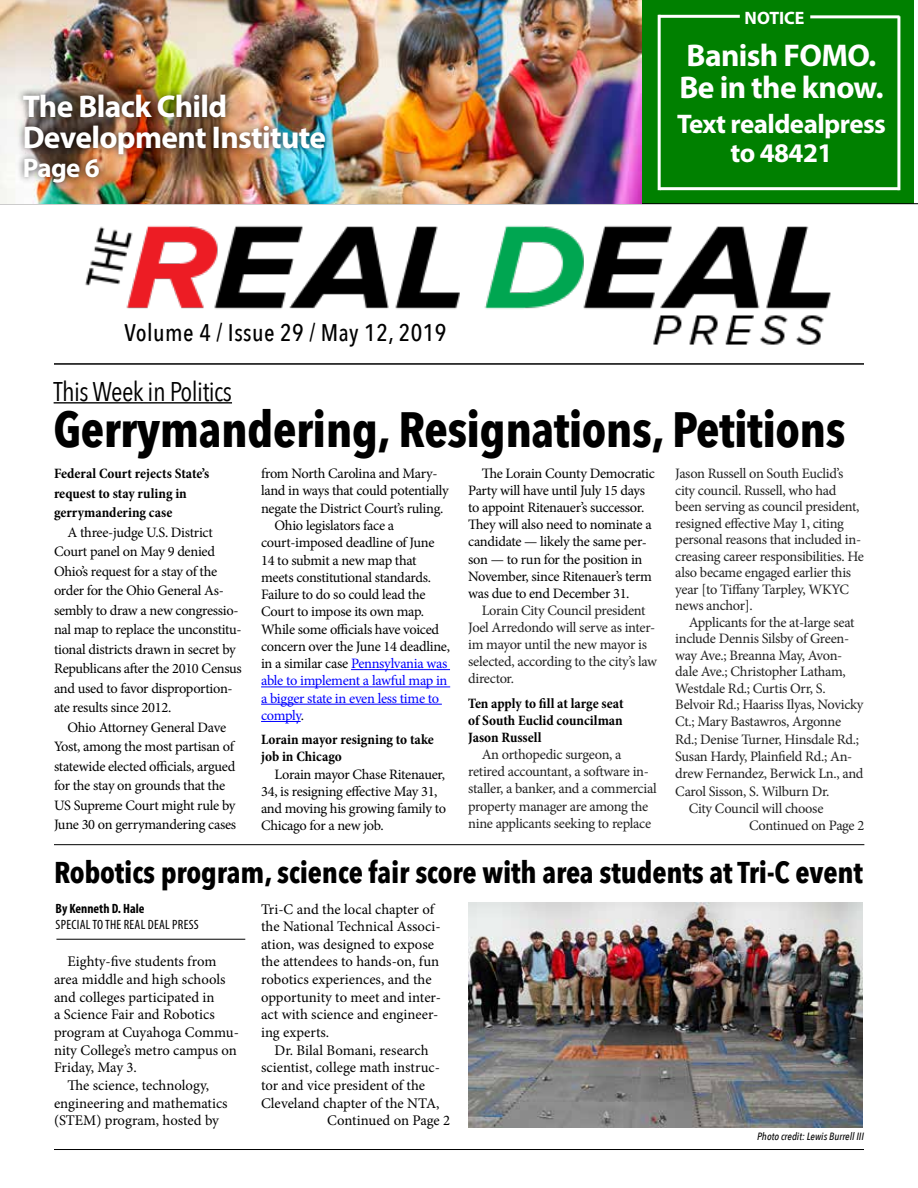
<style>
.page{position:relative;width:918px;height:1188px;background:#fff}
.page>*{position:absolute;margin:0;border:0;box-sizing:border-box;transform-origin:0 0}
.t1{font:700 49.5px "Avenir Next Condensed";letter-spacing:-.01em;color:#000}
.t2{font:700 31.5px/31.5px "Myriad Pro";letter-spacing:-.02em;color:#fff}
.t3{font:700 30px "Avenir Next Condensed";letter-spacing:-.005em;color:#000}
.t4{font:700 27px/28.5px "Myriad Pro";letter-spacing:-.02em;color:#fff;text-align:center}
.t5{font:27px "Avenir Next Condensed";letter-spacing:-.02em;color:#000}
.t6{font:500 24px "Avenir Next Condensed";letter-spacing:.02em;color:#000}
.t7{font:700 18px "Myriad Pro";color:#fff}
.t8{font:14.7px/17.7px "Minion Pro";color:#000}
.t9{font:14.4px/19.5px "Minion Pro";letter-spacing:-.02em;color:#000}
.t10{font:14.4px/17.1px "Minion Pro";letter-spacing:-.02em;color:#222}
.t11{font:700 condensed 14.4px/19.5px "Minion Pro";color:#000}
.t12{font:14.4px "Minion Pro";letter-spacing:-.02em;color:#00f}
.t13{font:condensed 13.5px "Myriad Pro";letter-spacing:.02em;color:#000}
.t14{font:700 condensed 13.5px "Myriad Pro";color:#000}
.t15{font:italic 500 10.5px "Avenir Next Condensed";color:#000}
.s1{color:#000}
</style>
<div class="page">
<hr style="left:351px;top:669px;width:99px;height:1px;background:#00f">
<hr style="left:261px;top:687px;width:189px;height:1px;background:#00f">
<hr style="left:261px;top:704px;width:181px;height:1px;background:#00f">
<hr style="left:261px;top:721px;width:40px;height:1px;background:#00f">
<img style="left:53px;top:204px;width:807px;height:141px">
<hr style="left:54px;top:363px;width:810px;height:2px;background:#000">
<div style="left:642px;top:0;width:272px;height:204px;background:#008000"></div>
<hr style="left:658px;top:15px;width:3px;height:175px;background:#fff">
<hr style="left:897px;top:16px;width:3px;height:174px;background:#fff">
<hr style="left:659px;top:15px;width:81px;height:3px;background:#fff">
<hr style="left:660px;top:187px;width:239px;height:3px;background:#fff">
<hr style="left:810px;top:15px;width:89px;height:3px;background:#fff">
<hr style="left:0;top:203px;width:918px;height:1px;background:#000">
<hr style="left:54px;top:402px;width:178px;height:2px;background:#000">
<hr style="left:54px;top:1149px;width:810px;height:1px;background:#000">
<hr style="left:54px;top:844px;width:810px;height:1px;background:#000">
<hr style="left:56px;top:939px;width:189px;height:1px;background:#000">
<img style="left:468px;top:903px;width:395px;height:225px">
<img style="left:0;top:0;width:642px;height:204px">
<div style="left:15px;top:87px;width:318px;height:103px;background:#000;opacity:.75"></div>
<h2 class="t2" style="left:23px;top:89px;width:305px">The Black Child<br>Development Institute</h2>
<h3 class="t4" style="left:23px;top:153px;width:79px">Page 6</h3>
<h3 class="t6" style="left:124px;top:318px;width:323px">Volume 4 / Issue 29 / May 12, 2019</h3>
<p class="t7" style="left:745px;top:6px;width:61px">NOTICE</p>
<h2 class="t2" style="left:679px;top:39px;width:206px">Banish FOMO.<br>Be in the know.</h2>
<h3 class="t4" style="left:677px;top:109px;width:210px">Text realdealpress to 48421</h3>
<h3 class="t5" style="left:54px;top:368px;width:180px">This Week in Politics</h3>
<h1 class="t1" style="left:54px;top:400px;width:793px">Gerrymandering, Resignations, Petitions</h1>
<p class="t11" style="left:54px;top:464px;width:157px">Federal Court rejects State’s request to stay ruling in gerrymandering case</p>
<p class="t9" style="left:54px;top:522px;width:189px;text-indent:13px">A three-judge U.S. District<br>Court panel on May 9 denied<br>Ohio’s request for a stay of the order for the Ohio General As&shy;sembly to draw a new congressio&shy;nal map to replace the unconstitu&shy;tional districts drawn in secret by<br>Republicans after the 2010 Census and used to favor disproportion&shy;ate results since 2012.</p>
<p class="t9" style="left:54px;top:717px;width:184px;text-indent:13px">Ohio Attorney General Dave<br>Yost, among the most partisan of statewide elected officials, argued for the stay on grounds that the<br>US Supreme Court might rule by<br>June 30 on gerrymandering cases</p>
<p class="t9" style="left:261px;top:464px;width:178px">from North Carolina and Mary-</p>
<p class="t9" style="left:261px;top:481px;width:189px">land in ways that could potentially</p>
<p class="t9" style="left:261px;top:498px;width:184px">negate the District Court’s ruling.</p>
<p class="t9" style="left:275px;top:516px;width:121px">Ohio legislators face a</p>
<p class="t9" style="left:261px;top:533px;width:175px">court-imposed deadline of June</p>
<p class="t9" style="left:261px;top:550px;width:157px">14 to submit a new map that</p>
<p class="t9" style="left:261px;top:568px;width:171px">meets constitutional standards.</p>
<p class="t9" style="left:261px;top:585px;width:166px">Failure to do so could lead the</p>
<p class="t9" style="left:261px;top:602px;width:165px">Court to impose its own map.</p>
<p class="t9" style="left:261px;top:619px;width:180px">While some officials have voiced</p>
<p class="t9" style="left:261px;top:637px;width:190px">concern over the June 14 deadline,</p>
<p class="t12" style="left:261px;top:654px;width:188px"><span class="s1">in a similar case</span> Pennsylvania was</p>
<p class="t12" style="left:261px;top:671px;width:188px">able to implement a lawful map in</p>
<p class="t12" style="left:261px;top:689px;width:180px">a bigger state in even less time to</p>
<p class="t12" style="left:261px;top:706px;width:44px">comply<span class="s1">.</span></p>
<p class="t11" style="left:261px;top:731px;width:174px;line-height:17.2px">Lorain mayor resigning to take job in Chicago</p>
<p class="t9" style="left:261px;top:765px;width:187px;line-height:17.2px;text-indent:13px">Lorain mayor Chase Ritenauer,<br>34, is resigning effective May 31, and moving his growing family to<br>Chicago for a new job.</p>
<p class="t9" style="left:468px;top:465px;width:188px;line-height:17.1px;text-indent:13px">The Lorain County Democratic<br>Party will have until July 15 days to appoint Ritenauer’s successor.<br>They will also need to nominate a candidate — likely the same per&shy;son — to run for the position in<br>November, since Ritenauer’s term was due to end December 31.</p>
<p class="t10" style="left:468px;top:602px;width:190px;text-indent:13px">Lorain City Council president<br>Joel Arredondo will serve as inter&shy;im mayor until the new mayor is selected, according to the city’s law director.</p>
<p class="t11" style="left:468px;top:695px;width:157px;line-height:17.1px;text-align:justify">Ten apply to fill at large seat of South Euclid councilman Jason Russell</p>
<p class="t10" style="left:468px;top:746px;width:190px;text-indent:13px">An orthopedic surgeon, a retired accountant, a software in&shy;staller, a banker, and a commercial property manager are among the nine applicants seeking to replace</p>
<p class="t10" style="left:675px;top:465px;width:190px;line-height:16.5px">Jason Russell on South Euclid’s city council. Russell, who had been serving as council president, resigned effective May 1, citing personal reasons that included in&shy;creasing career responsibilities. He also became engaged earlier this year [to Tiffany Tarpley, WKYC news anchor].</p>
<p class="t10" style="left:689px;top:614px;width:167px">Applicants for the at-large seat</p>
<p class="t10" style="left:675px;top:630px;width:175px">include Dennis Silsby of Green-</p>
<p class="t10" style="left:675px;top:647px;width:169px">way Ave.; Breanna May, Avon-</p>
<p class="t10" style="left:675px;top:663px;width:172px">dale Ave.; Christopher Latham,</p>
<p class="t10" style="left:675px;top:680px;width:152px">Westdale Rd.; Curtis Orr, S.</p>
<p class="t10" style="left:675px;top:696px;width:190px">Belvoir Rd.; Haariss Ilyas, Novicky</p>
<p class="t10" style="left:675px;top:713px;width:167px">Ct.; Mary Bastawros, Argonne</p>
<p class="t10" style="left:675px;top:731px;width:185px">Rd.; Denise Turner, Hinsdale Rd.;</p>
<p class="t10" style="left:675px;top:748px;width:179px">Susan Hardy, Plainfield Rd.; An-</p>
<p class="t10" style="left:675px;top:765px;width:190px">drew Fernandez, Berwick Ln., and</p>
<p class="t10" style="left:675px;top:782px;width:156px">Carol Sisson, S. Wilburn Dr.</p>
<p class="t10" style="left:689px;top:800px;width:136px">City Council will choose</p>
<p class="t10" style="left:749px;top:817px;width:117px">Continued on Page 2</p>
<h3 class="t3" style="left:54px;top:854px;width:810px">Robotics program, science fair score with area students at Tri-C event</h3>
<p class="t14" style="left:56px;top:900px;width:91px">By Kenneth D. Hale</p>
<p class="t13" style="left:56px;top:917px;width:145px">SPECIAL TO THE REAL DEAL PRESS</p>
<p class="t8" style="left:68px;top:953px;width:150px">Eighty-five students from</p>
<p class="t8" style="left:54px;top:971px;width:173px">area middle and high schools</p>
<p class="t8" style="left:54px;top:988px;width:162px">and colleges participated in</p>
<p class="t8" style="left:54px;top:1006px;width:162px">a Science Fair and Robotics</p>
<p class="t8" style="left:54px;top:1024px;width:187px">program at Cuyahoga Commu-</p>
<p class="t8" style="left:54px;top:1041px;width:184px">nity College’s metro campus on</p>
<p class="t8" style="left:54px;top:1059px;width:84px">Friday, May 3.</p>
<p class="t8" style="left:67px;top:1076px;width:143px">The science, technology,</p>
<p class="t8" style="left:54px;top:1094px;width:175px">engineering and mathematics</p>
<p class="t8" style="left:54px;top:1112px;width:166px">(STEM) program, hosted by</p>
<p class="t8" style="left:261px;top:900px;width:181px">Tri-C and the local chapter of the National Technical Associ&shy;ation, was designed to expose the attendees to hands-on, fun robotics experiences, and the opportunity to meet and inter&shy;act with science and engineer&shy;ing experts.</p>
<p class="t8" style="left:275px;top:1041px;width:155px">Dr. Bilal Bomani, research</p>
<p class="t8" style="left:261px;top:1059px;width:180px">scientist, college math instruc-</p>
<p class="t8" style="left:261px;top:1076px;width:166px">tor and vice president of the</p>
<p class="t8" style="left:261px;top:1094px;width:180px">Cleveland chapter of the NTA,</p>
<p class="t8" style="left:327px;top:1112px;width:124px">Continued on Page 2</p>
<p class="t15" style="left:757px;top:1130px;width:108px">Photo credit: Lewis Burrell III</p>
</div>
